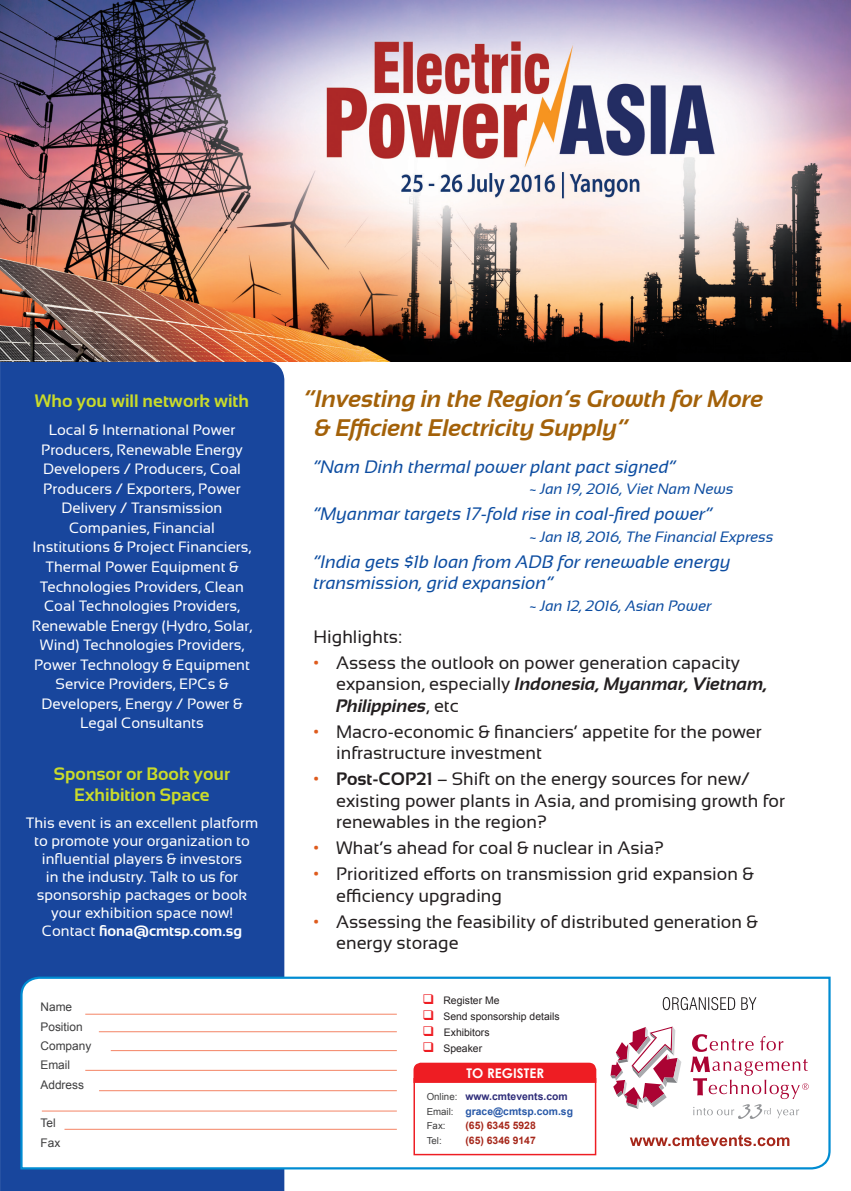
<style>
.page{position:relative;width:851px;height:1191px;background:#fff}
.page>*{position:absolute;margin:0;border:0;box-sizing:border-box;transform-origin:0 0}
.t1{font:italic 700 24px/28.8px "Sansation";color:#a36109}
.t2{font:18px/21.6px "Sansation";color:#231f20}
.t3{font:italic 18px/21.6px "Sansation";color:#0d4da1}
.t4{font:700 18px/21.6px "Sansation";color:#cadb2a;text-align:center}
.t5{font:15px/19.5px "Sansation";color:#fff;text-align:center}
.t6{font:italic 15px "Sansation";color:#0d4da1}
.t7{font:700 13.35px "Century Gothic";color:#fff}
.t8{font:11.85px/19.4px "Arial";color:#3e3e3f}
.t9{font:10.35px "Arial";color:#231f20}
.t10{font:700 10.35px "Arial";color:#2e2c79}
.t11{font:700 10.35px "Arial";color:#2959a8}
.t12{font:700 10.35px "Arial";color:#a6271a}
.t13{font:9.75px "Arial";color:#3e3e3f}
.s1{font-weight:700}
.s2{font-weight:700;color:#de5b1d}
.s3{font-weight:700;font-style:italic}
.s4{color:#ee1d23}
.s5{font-weight:400;font-size:9.75px;color:#3e3e3f}
</style>
<div class="page">
<div style="left:0;top:361px;width:284px;height:830px;background:#18469d"></div>
<img style="left:0;top:0;width:850px;height:361px">
<svg style="left:19px;top:975px;width:812px;height:195px"></svg>
<svg style="left:629px;top:1134px;width:160px;height:12px"></svg>
<svg style="left:662px;top:997px;width:94px;height:13px"></svg>
<svg style="left:610px;top:1026px;width:71px;height:82px"></svg>
<svg style="left:690px;top:1034px;width:118px;height:85px"></svg>
<hr style="left:85px;top:1014px;width:312px;height:1px;background:#f48465">
<hr style="left:99px;top:1031px;width:298px;height:1px;background:#f48465">
<hr style="left:111px;top:1050px;width:286px;height:1px;background:#f48465">
<hr style="left:85px;top:1070px;width:312px;height:1px;background:#f48465">
<hr style="left:99px;top:1090px;width:298px;height:1px;background:#f48465">
<hr style="left:42px;top:1110px;width:355px;height:1px;background:#f48465">
<hr style="left:64px;top:1129px;width:333px;height:1px;background:#f48465">
<div style="left:413px;top:1078px;width:183px;height:77px;border:1px solid #ee1d23"></div>
<svg style="left:413px;top:1062px;width:183px;height:21px;background:#ee272c"></svg>
<p class="t4" style="left:35px;top:390px;width:215px">Who you will network with</p>
<p class="t5" style="left:32px;top:420px;width:222px">Local &amp; International Power<br>Producers, Renewable Energy<br>Developers / Producers, Coal<br>Producers / Exporters, Power<br>Delivery / Transmission<br>Companies, Financial<br>Institutions &amp; Project Financiers,<br>Thermal Power Equipment &amp;<br>Technologies Providers, Clean<br>Coal Technologies Providers,<br>Renewable Energy (Hydro, Solar,<br>Wind) Technologies Providers,<br>Power Technology &amp; Equipment<br>Service Providers, EPCs &amp;<br>Developers, Energy / Power &amp;<br>Legal Consultants</p>
<p class="t4" style="left:54px;top:762px;width:177px">Sponsor or Book your<br>Exhibition Space</p>
<p class="t5" style="left:26px;top:813px;width:234px;line-height:18px">This event is an excellent platform to promote your organization to influential players &amp; investors<br>in the industry. Talk to us for sponsorship packages or book your exhibition space now!<br>Contact <span class="s1">fiona@cmtsp.com.sg</span></p>
<p class="t8" style="left:40px;top:997px;width:33px">Name</p>
<p class="t8" style="left:40px;top:1017px;width:44px">Position</p>
<p class="t8" style="left:40px;top:1036px;width:52px">Company</p>
<p class="t8" style="left:40px;top:1055px;width:31px">Email</p>
<p class="t8" style="left:40px;top:1075px;width:45px">Address</p>
<p class="t8" style="left:40px;top:1113px;width:21px">Tel<br>Fax</p>
<p class="t1" style="left:315px;top:384px;width:450px;text-indent:-11px">“Investing in the Region’s Growth for More &amp; Efficient Electricity Supply”</p>
<p class="t3" style="left:313px;top:456px;width:363px">“Nam Dinh thermal power plant pact signed”</p>
<p class="t6" style="left:529px;top:481px;width:205px">~ Jan 19, 2016, Viet Nam News</p>
<p class="t3" style="left:313px;top:503px;width:400px">“Myanmar targets 17-fold rise in coal-fired power”</p>
<p class="t6" style="left:529px;top:528px;width:245px">~ Jan 18, 2016, The Financial Express</p>
<p class="t3" style="left:313px;top:551px;width:418px">“India gets $1b loan from ADB for renewable energy transmission, grid expansion”</p>
<p class="t6" style="left:529px;top:597px;width:183px">~ Jan 12, 2016, Asian Power</p>
<p class="t2" style="left:313px;top:626px;width:90px">Highlights:</p>
<p class="t2" style="left:336px;top:651px;width:433px;text-indent:-22px"><span class="s2">•</span> Assess the outlook on power generation capacity expansion, especially <span class="s3">Indonesia, Myanmar, Vietnam,<br>Philippines</span>, etc</p>
<p class="t2" style="left:336px;top:720px;width:427px;text-indent:-22px"><span class="s2">•</span> Macro-economic &amp; financiers’ appetite for the power infrastructure investment</p>
<p class="t2" style="left:336px;top:768px;width:450px;text-indent:-22px"><span class="s2">•</span> <span class="s1">Post-COP21</span> – Shift on the energy sources for new/ existing power plants in Asia, and promising growth for renewables in the region?</p>
<p class="t2" style="left:313px;top:837px;width:352px"><span class="s2">•</span> What’s ahead for coal &amp; nuclear in Asia?</p>
<p class="t2" style="left:336px;top:863px;width:419px;text-indent:-22px"><span class="s2">•</span> Prioritized efforts on transmission grid expansion &amp; efficiency upgrading</p>
<p class="t2" style="left:336px;top:910px;width:423px;text-indent:-22px"><span class="s2">•</span> Assessing the feasibility of distributed generation &amp; energy storage</p>
<p class="t9" style="left:422px;top:993px;width:79px"><span class="s4">❑</span> Register Me</p>
<p class="t9" style="left:422px;top:1009px;width:139px"><span class="s4">❑</span> Send sponsorship details</p>
<p class="t9" style="left:422px;top:1025px;width:69px"><span class="s4">❑</span> Exhibitors</p>
<p class="t9" style="left:422px;top:1041px;width:61px"><span class="s4">❑</span> Speaker</p>
<p class="t7" style="left:466px;top:1063px;width:79px">TO REGISTER</p>
<p class="t10" style="left:426px;top:1089px;width:142px"><span class="s5">Online:</span> www.cmtevents.com</p>
<p class="t11" style="left:426px;top:1104px;width:148px"><span class="s5">Email:</span> grace@cmtsp.com.sg</p>
<p class="t13" style="left:426px;top:1119px;width:20px">Fax:</p>
<p class="t12" style="left:465px;top:1118px;width:72px">(65) 6345 5928</p>
<p class="t13" style="left:426px;top:1133px;width:17px">Tel:</p>
<p class="t12" style="left:465px;top:1133px;width:72px">(65) 6346 9147</p>
</div>
